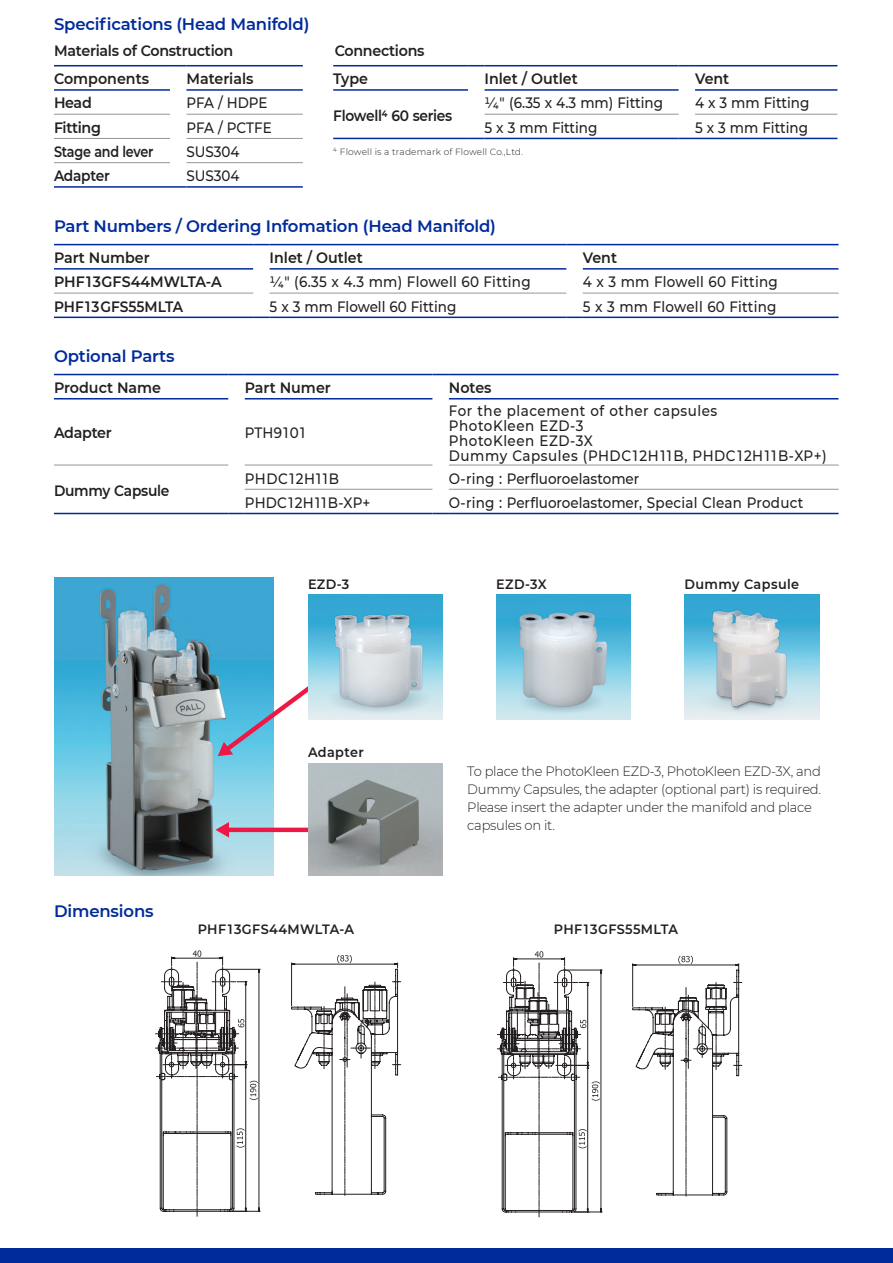
<style>
.page{position:relative;width:893px;height:1263px;background:#fff}
.page>*{position:absolute;margin:0;border:0;box-sizing:border-box;transform-origin:0 0}
.t1{font:600 16.5px "Montserrat";letter-spacing:-.01em;color:#002b9b}
.t2{font:600 15px "Montserrat";letter-spacing:-.015em;color:#231f20;scale:.95 1}
.t3{font:500 15px "Montserrat";letter-spacing:.02em;color:#231f20;scale:.9 1}
.t4{font:500 15px "Montserrat";color:#231f20;scale:.9 1}
.t5{font:500 15px/15px "Montserrat";letter-spacing:.04em;color:#231f20;scale:.9 1}
.t6{font:600 15px "Montserrat";letter-spacing:-.015em;color:#231f20;scale:.92 1}
.t7{font:500 15px "Montserrat";letter-spacing:.06em;color:#231f20;scale:.9 1}
.t8{font:600 15px "Montserrat";letter-spacing:-.015em;color:#231f20;scale:.85 1}
.t9{font:500 15px "Montserrat";letter-spacing:.08em;color:#231f20;scale:.9 1}
.t10{font:500 15px "Montserrat";letter-spacing:-.005em;color:#231f20;scale:.9 1}
.t11{font:300 13.5px/18px "Montserrat";letter-spacing:-.02em;color:#231f20}
.t12{font:600 13.5px "Montserrat";letter-spacing:.03em;color:#231f20;scale:.95 1}
.t13{font:300 9px "Montserrat";letter-spacing:.02em;color:#231f20}
</style>
<div class="page">
<div style="left:0;top:1248px;width:893px;height:15px;background:#002b9b"></div>
<svg style="left:54px;top:65px;width:249px;height:123px"></svg>
<hr style="left:186px;top:89px;width:117px;height:2px;background:#002b9b">
<svg style="left:54px;top:245px;width:784px;height:72px"></svg>
<hr style="left:54px;top:293px;width:199px;height:1px;background:#939598">
<hr style="left:270px;top:293px;width:296px;height:1px;background:#939598">
<hr style="left:583px;top:293px;width:255px;height:1px;background:#939598">
<hr style="left:54px;top:244px;width:199px;height:1px;background:#002b9b">
<svg style="left:253px;top:244px;width:17px;height:1px"></svg>
<hr style="left:270px;top:244px;width:296px;height:1px;background:#002b9b">
<svg style="left:566px;top:244px;width:17px;height:1px"></svg>
<hr style="left:583px;top:244px;width:255px;height:1px;background:#002b9b">
<hr style="left:54px;top:317px;width:199px;height:1px;background:#002b9b">
<hr style="left:270px;top:317px;width:296px;height:1px;background:#002b9b">
<svg style="left:566px;top:317px;width:17px;height:1px"></svg>
<hr style="left:583px;top:317px;width:255px;height:1px;background:#002b9b">
<hr style="left:54px;top:268px;width:199px;height:2px;background:#002b9b">
<svg style="left:253px;top:317px;width:17px;height:1px"></svg>
<hr style="left:270px;top:268px;width:296px;height:2px;background:#002b9b">
<hr style="left:583px;top:268px;width:255px;height:2px;background:#002b9b">
<svg style="left:54px;top:375px;width:784px;height:138px"></svg>
<hr style="left:245px;top:489px;width:187px;height:1px;background:#939598">
<hr style="left:449px;top:489px;width:389px;height:1px;background:#939598">
<hr style="left:54px;top:374px;width:174px;height:1px;background:#002b9b">
<svg style="left:228px;top:374px;width:17px;height:1px"></svg>
<hr style="left:245px;top:374px;width:187px;height:1px;background:#002b9b">
<svg style="left:432px;top:374px;width:17px;height:1px"></svg>
<hr style="left:449px;top:374px;width:389px;height:1px;background:#002b9b">
<hr style="left:54px;top:513px;width:174px;height:1px;background:#002b9b">
<hr style="left:245px;top:513px;width:187px;height:1px;background:#002b9b">
<svg style="left:432px;top:513px;width:17px;height:1px"></svg>
<hr style="left:449px;top:513px;width:389px;height:1px;background:#002b9b">
<hr style="left:54px;top:398px;width:174px;height:1px;background:#002b9b">
<svg style="left:228px;top:513px;width:17px;height:1px"></svg>
<hr style="left:245px;top:398px;width:187px;height:1px;background:#002b9b">
<hr style="left:449px;top:398px;width:389px;height:1px;background:#002b9b">
<hr style="left:54px;top:465px;width:174px;height:1px;background:#939598">
<hr style="left:245px;top:465px;width:187px;height:1px;background:#939598">
<hr style="left:449px;top:465px;width:389px;height:1px;background:#939598">
<svg style="left:333px;top:65px;width:504px;height:74px"></svg>
<hr style="left:485px;top:89px;width:194px;height:2px;background:#002b9b">
<hr style="left:695px;top:89px;width:142px;height:2px;background:#002b9b">
<img style="left:54px;top:578px;width:220px;height:298px">
<hr style="left:227px;top:828px;width:93px;height:4px;background:#ed1845">
<svg style="left:215px;top:822px;width:14px;height:16px"></svg>
<svg style="left:218px;top:674px;width:90px;height:82px"></svg>
<img style="left:308px;top:763px;width:135px;height:113px">
<img style="left:684px;top:595px;width:135px;height:125px">
<img style="left:308px;top:595px;width:135px;height:125px">
<img style="left:496px;top:595px;width:135px;height:125px">
<svg style="left:291px;top:955px;width:110px;height:241px"></svg>
<svg style="left:155px;top:950px;width:106px;height:267px"></svg>
<svg style="left:632px;top:956px;width:110px;height:240px"></svg>
<svg style="left:497px;top:951px;width:106px;height:266px"></svg>
<p class="t1" style="left:54px;top:13px;width:257px">Specifications (Head Manifold)</p>
<p class="t2" style="left:54px;top:40px;width:190px">Materials of Construction</p>
<p class="t2" style="left:335px;top:40px;width:96px">Connections</p>
<p class="t2" style="left:54px;top:68px;width:102px">Components</p>
<p class="t2" style="left:186px;top:68px;width:72px">Materials</p>
<p class="t2" style="left:54px;top:92px;width:41px">Head</p>
<p class="t3" style="left:186px;top:93px;width:92px">PFA / HDPE</p>
<p class="t2" style="left:54px;top:117px;width:51px">Fitting</p>
<p class="t10" style="left:186px;top:117px;width:96px">PFA / PCTFE</p>
<p class="t8" style="left:54px;top:141px;width:118px">Stage and lever</p>
<p class="t3" style="left:186px;top:141px;width:61px">SUS304</p>
<p class="t6" style="left:54px;top:165px;width:62px">Adapter</p>
<p class="t3" style="left:186px;top:165px;width:61px">SUS304</p>
<p class="t2" style="left:333px;top:68px;width:38px">Type</p>
<p class="t2" style="left:485px;top:68px;width:100px">Inlet / Outlet</p>
<p class="t2" style="left:695px;top:68px;width:38px">Vent</p>
<p class="t6" style="left:333px;top:105px;width:131px">Flowell4 60 series</p>
<p class="t4" style="left:485px;top:93px;width:200px">1⁄4" (6.35 x 4.3 mm) Fitting</p>
<p class="t4" style="left:695px;top:93px;width:128px">4 x 3 mm Fitting</p>
<p class="t4" style="left:485px;top:117px;width:127px">5 x 3 mm Fitting</p>
<p class="t4" style="left:695px;top:117px;width:127px">5 x 3 mm Fitting</p>
<p class="t13" style="left:333px;top:146px;width:191px">4 Flowell is a trademark of Flowell Co.,Ltd.</p>
<p class="t1" style="left:54px;top:214px;width:444px">Part Numbers / Ordering Infomation (Head Manifold)</p>
<p class="t2" style="left:54px;top:247px;width:102px">Part Number</p>
<p class="t2" style="left:270px;top:247px;width:100px">Inlet / Outlet</p>
<p class="t2" style="left:583px;top:247px;width:38px">Vent</p>
<p class="t2" style="left:54px;top:271px;width:178px">PHF13GFS44MWLTA-A</p>
<p class="t3" style="left:270px;top:272px;width:292px">1⁄4" (6.35 x 4.3 mm) Flowell 60 Fitting</p>
<p class="t3" style="left:583px;top:272px;width:218px">4 x 3 mm Flowell 60 Fitting</p>
<p class="t6" style="left:54px;top:296px;width:142px">PHF13GFS55MLTA</p>
<p class="t4" style="left:270px;top:296px;width:209px">5 x 3 mm Flowell 60 Fitting</p>
<p class="t3" style="left:583px;top:296px;width:217px">5 x 3 mm Flowell 60 Fitting</p>
<p class="t1" style="left:54px;top:344px;width:122px">Optional Parts</p>
<p class="t2" style="left:54px;top:377px;width:114px">Product Name</p>
<p class="t2" style="left:245px;top:377px;width:92px">Part Numer</p>
<p class="t2" style="left:449px;top:377px;width:46px">Notes</p>
<p class="t2" style="left:54px;top:422px;width:62px">Adapter</p>
<p class="t7" style="left:245px;top:422px;width:69px">PTH9101</p>
<p class="t5" style="left:449px;top:402px;width:421px">For the placement of other capsules<br>PhotoKleen EZD-3<br>PhotoKleen EZD-3X<br>Dummy Capsules (PHDC12H11B, PHDC12H11B-XP+)</p>
<p class="t6" style="left:54px;top:480px;width:127px">Dummy Capsule</p>
<p class="t9" style="left:245px;top:468px;width:106px">PHDC12H11B</p>
<p class="t4" style="left:449px;top:468px;width:213px">O-ring : Perfluoroelastomer</p>
<p class="t7" style="left:245px;top:492px;width:141px">PHDC12H11B-XP+</p>
<p class="t3" style="left:449px;top:492px;width:395px">O-ring : Perfluoroelastomer, Special Clean Product</p>
<p class="t12" style="left:308px;top:575px;width:45px">EZD-3</p>
<p class="t12" style="left:496px;top:575px;width:55px">EZD-3X</p>
<p class="t12" style="left:684px;top:575px;width:122px">Dummy Capsule</p>
<p class="t12" style="left:308px;top:743px;width:60px">Adapter</p>
<p class="t1" style="left:54px;top:899px;width:101px">Dimensions</p>
<p class="t12" style="left:198px;top:919px;width:166px">PHF13GFS44MWLTA-A</p>
<p class="t11" style="left:467px;top:762px;width:355px">To place the PhotoKleen EZD-3, PhotoKleen EZD-3X, and Dummy Capsules, the adapter (optional part) is required.<br>Please insert the adapter under the manifold and place capsules on it.</p>
<p class="t12" style="left:554px;top:919px;width:132px">PHF13GFS55MLTA</p>
</div>
